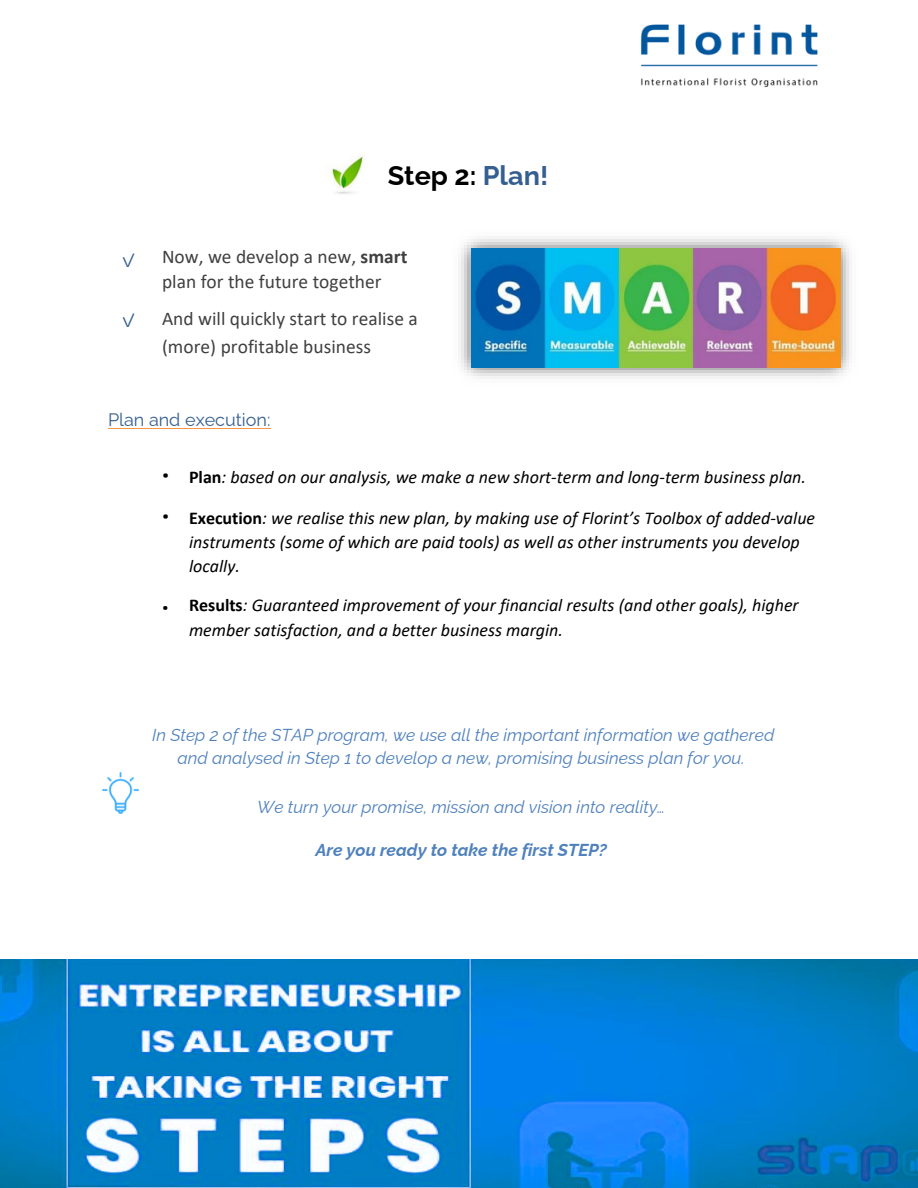
<style>
.page{position:relative;width:918px;height:1188px;background:#fff}
.page>*{position:absolute;margin:0;border:0;box-sizing:border-box;transform-origin:0 0}
.t1{font:700 27px "Raleway";color:#000}
.t2{font:19.5px/24.8px "Calibri";color:#404040}
.t3{font:19.5px "IBM Plex Sans Cond";color:#365f91}
.t4{font:italic 18px/24.2px "Calibri";color:#000}
.t5{font:18px "Raleway";color:#365f91}
.t6{font:18px "IBM Plex Sans";color:#000}
.t7{font:italic 17.25px/22.5px "Raleway";color:#4f81bd;text-align:center}
.t8{font:italic 700 17.25px "Raleway";color:#4f81bd}
.t9{font:16.5px "IBM Plex Sans";color:#000}
.s1{color:#365f91}
.s2{font-weight:700}
.s3{font-weight:700;font-style:normal}
</style>
<div class="page">
<img style="left:103px;top:772px;width:36px;height:42px">
<hr style="left:108px;top:428px;width:162px;height:1px;background:#f79646">
<img style="left:458px;top:239px;width:394px;height:140px">
<img style="left:471px;top:249px;width:369px;height:118px">
<img style="left:328px;top:156px;width:37px;height:38px">
<img style="left:640px;top:24px;width:178px;height:64px">
<img style="left:0;top:960px;width:918px;height:228px">
<p class="t3" style="left:121px;top:247px;width:17px">✓</p>
<p class="t3" style="left:121px;top:307px;width:17px">✓</p>
<h1 class="t1" style="left:388px;top:159px;width:162px">Step 2: <span class="s1">Plan!</span></h1>
<p class="t2" style="left:162px;top:246px;width:247px">Now, we develop a new, <span class="s2">smart </span>plan for the future together</p>
<p class="t2" style="left:162px;top:306px;width:257px;line-height:28.2px">And will quickly start to realise a (more) profitable business</p>
<p class="t5" style="left:108px;top:409px;width:164px">Plan and execution:</p>
<p class="t6" style="left:162px;top:463px;width:9px">•</p>
<p class="t6" style="left:162px;top:503px;width:9px">•</p>
<p class="t9" style="left:162px;top:596px;width:8px">•</p>
<p class="t4" style="left:189px;top:467px;width:619px"><span class="s3">Plan</span>: based on our analysis, we make a new short-term and long-term business plan.</p>
<p class="t4" style="left:189px;top:507px;width:628px"><span class="s3">Execution</span>: we realise this new plan, by making use of Florint’s Toolbox of added-value instruments (some of which are paid tools) as well as other instruments you develop locally.</p>
<p class="t4" style="left:189px;top:594px;width:611px;line-height:24.8px"><span class="s3">Results</span>: Guaranteed improvement of your financial results (and other goals), higher member satisfaction, and a better business margin.</p>
<p class="t7" style="left:152px;top:724px;width:624px">In Step 2 of the STAP program, we use all the important information we gathered and analysed in Step 1 to develop a new, promising business plan for you.</p>
<p class="t7" style="left:257px;top:796px;width:410px">We turn your promise, mission and vision into reality…</p>
<p class="t8" style="left:315px;top:840px;width:293px">Are you ready to take the first STEP?</p>
</div>
